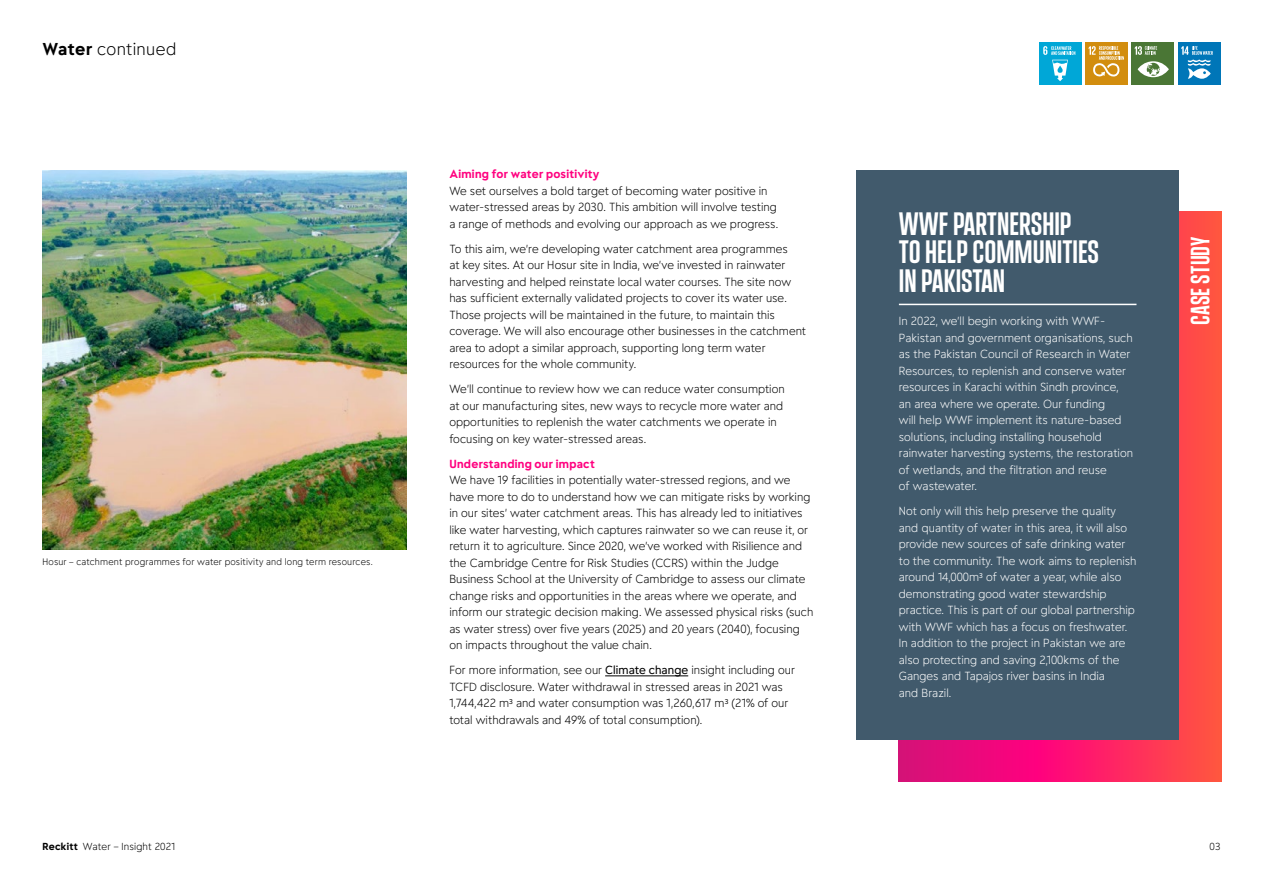
<style>
.page{position:relative;width:1263px;height:893px;background:#fff}
.page>*{position:absolute;margin:0;border:0;box-sizing:border-box;transform-origin:0 0}
.CaseStudy_Heading{font:33px/28.5px "Energy Display";color:#fff}
.t1{font:27px "Energy Display";letter-spacing:.005em;color:#fff}
.t2{font:300 16.5px "Energy";letter-spacing:.02em;color:#000}
.BodyText{font:300 11.25px/16.5px "Energy";color:#000}
.BodyText__7_5pt{font:300 11.25px/16.5px "Energy";color:#fff}
.SubheadLevel2{font:700 11.25px "Energy";letter-spacing:.025em;color:#ff007f}
.t3{font:300 9.75px "Energy";letter-spacing:.015em;color:#000}
.BodyTextNotes{font:300 9px "Energy";letter-spacing:.02em;color:#000}
.s1{font-weight:700}
.s2{font-weight:400}
</style>
<div class="page">
<img style="left:43px;top:170px;width:364px;height:380px">
<div style="left:1178px;top:43px;width:42px;height:42px;background:#0076b8"></div>
<svg style="left:1181px;top:46px;width:32px;height:33px"></svg>
<div style="left:1132px;top:43px;width:42px;height:42px;background:#4a7635"></div>
<svg style="left:1138px;top:61px;width:31px;height:16px"></svg>
<svg style="left:1135px;top:46px;width:22px;height:9px"></svg>
<div style="left:1085px;top:43px;width:42px;height:42px;background:#d28d0e"></div>
<svg style="left:1088px;top:46px;width:36px;height:31px"></svg>
<div style="left:1039px;top:43px;width:42px;height:42px;background:#00a7d7"></div>
<svg style="left:1043px;top:46px;width:32px;height:35px"></svg>
<svg style="left:899px;top:212px;width:322px;height:569px;background:#fa3b53"></svg>
<hr style="left:605px;top:676px;width:83px;height:1px;background:#000">
<div style="left:856px;top:170px;width:323px;height:569px;background:#415a6c"></div>
<hr style="left:899px;top:304px;width:237px;height:1px;background:#fff">
<h3 class="t2" style="left:43px;top:38px;width:135px"><span class="s1">Water</span> continued</h3>
<p class="BodyTextNotes" style="left:43px;top:556px;width:332px">Hosur – catchment programmes for water positivity and long term resources.</p>
<h4 class="SubheadLevel2" style="left:449px;top:167px;width:152px">Aiming for water positivity</h4>
<p class="BodyText" style="left:449px;top:182px;width:330px">We set ourselves a bold target of becoming water positive in water-stressed areas by 2030. This ambition will involve testing a range of methods and evolving our approach as we progress.</p>
<p class="BodyText" style="left:449px;top:240px;width:358px">To this aim, we’re developing water catchment area programmes<br>at key sites. At our Hosur site in India, we’ve invested in rainwater harvesting and helped reinstate local water courses. The site now has sufficient externally validated projects to cover its water use.<br>Those projects will be maintained in the future, to maintain this coverage. We will also encourage other businesses in the catchment area to adopt a similar approach, supporting long term water resources for the whole community.</p>
<p class="BodyText" style="left:449px;top:381px;width:337px">We’ll continue to review how we can reduce water consumption at our manufacturing sites, new ways to recycle more water and opportunities to replenish the water catchments we operate in focusing on key water-stressed areas.</p>
<h4 class="SubheadLevel2" style="left:449px;top:456px;width:147px">Understanding our impact</h4>
<p class="BodyText" style="left:449px;top:472px;width:365px">We have 19 facilities in potentially water-stressed regions, and we have more to do to understand how we can mitigate risks by working in our sites’ water catchment areas. This has already led to initiatives like water harvesting, which captures rainwater so we can reuse it, or return it to agriculture. Since 2020, we’ve worked with Risilience and the Cambridge Centre for Risk Studies (CCRS) within the Judge Business School at the University of Cambridge to assess our climate change risks and opportunities in the areas where we operate, and inform our strategic decision making. We assessed physical risks (such as water stress) over five years (2025) and 20 years (2040), focusing on impacts throughout the value chain.</p>
<p class="BodyText" style="left:449px;top:662px;width:347px">For more information, see our <span class="s2">Climate change</span> insight including our TCFD disclosure. Water withdrawal in stressed areas in 2021 was 1,744,422 m<sup>3</sup> and water consumption was 1,260,617 m<sup>3</sup> (21% of our total withdrawals and 49% of total consumption).</p>
<p class="CaseStudy_Heading" style="left:899px;top:207px;width:202px">WWF PARTNERSHIP<br>TO HELP COMMUNITIES<br>IN PAKISTAN</p>
<p class="BodyText__7_5pt" style="left:899px;top:313px;width:236px">In 2022, we’ll begin working with WWF-Pakistan and government organisations, such as the Pakistan Council of Research in Water Resources, to replenish and conserve water resources in Karachi within Sindh province, an area where we operate. Our funding<br>will help WWF implement its nature-based solutions, including installing household rainwater harvesting systems, the restoration of wetlands, and the filtration and reuse<br>of wastewater.</p>
<p class="BodyText__7_5pt" style="left:899px;top:503px;width:239px">Not only will this help preserve the quality and quantity of water in this area, it will also provide new sources of safe drinking water to the community. The work aims to replenish around 14,000m<sup>3</sup> of water a year, while also demonstrating good water stewardship practice. This is part of our global partnership with WWF which has a focus on freshwater.<br>In addition to the project in Pakistan we are also protecting and saving 2,100kms of the Ganges and Tapajos river basins in India<br>and Brazil.</p>
<p class="t1" style="left:1181px;top:325px;width:90px;rotate:-90deg">CASE STUDY</p>
<p class="t3" style="left:43px;top:841px;width:134px"><span class="s1">Reckitt</span> Water – Insight 2021</p>
<p class="t3" style="left:1209px;top:841px;width:12px">03</p>
</div>
